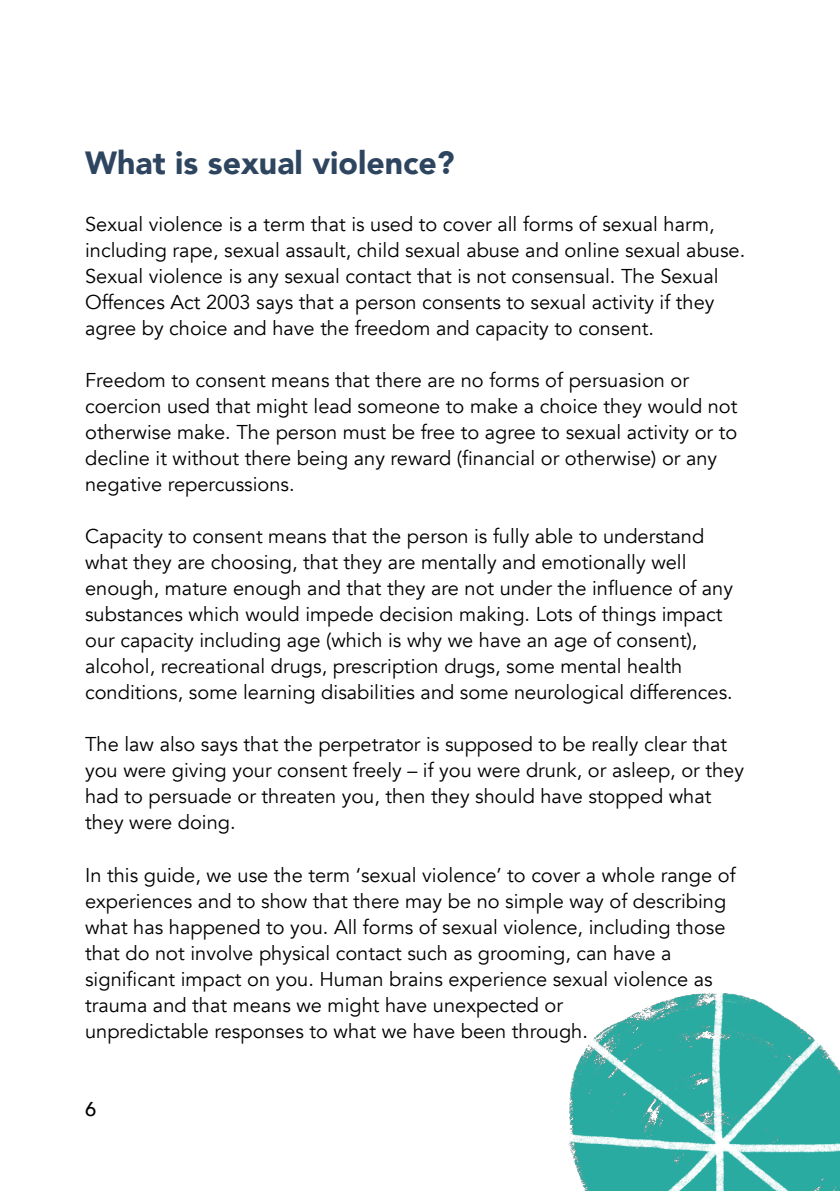
<style>
.page{position:relative;width:840px;height:1191px;background:#fff}
.page>*{position:absolute;margin:0;border:0;box-sizing:border-box;transform-origin:0 0}
.t1{font:900 32px "Avenir";color:#2e4560}
.t2{font:20px/26px "Avenir";color:#000}
.t3{font:500 20px "Avenir";color:#000}
</style>
<div class="page">
<img style="left:568px;top:993px;width:271px;height:198px">
<h1 class="t1" style="left:85px;top:135px;width:371px">What is sexual violence?</h1>
<p class="t2" style="left:85px;top:212px;width:661px">Sexual violence is a term that is used to cover all forms of sexual harm, including rape, sexual assault, child sexual abuse and online sexual abuse.<br>Sexual violence is any sexual contact that is not consensual. The Sexual Offences Act 2003 says that a person consents to sexual activity if they agree by choice and have the freedom and capacity to consent.</p>
<p class="t2" style="left:85px;top:368px;width:653px">Freedom to consent means that there are no forms of persuasion or coercion used that might lead someone to make a choice they would not otherwise make. The person must be free to agree to sexual activity or to decline it without there being any reward (financial or otherwise) or any negative repercussions.</p>
<p class="t2" style="left:85px;top:524px;width:649px">Capacity to consent means that the person is fully able to understand what they are choosing, that they are mentally and emotionally well enough, mature enough and that they are not under the influence of any substances which would impede decision making. Lots of things impact our capacity including age (which is why we have an age of consent), alcohol, recreational drugs, prescription drugs, some mental health conditions, some learning disabilities and some neurological differences.</p>
<p class="t2" style="left:85px;top:732px;width:660px">The law also says that the perpetrator is supposed to be really clear that you were giving your consent freely – if you were drunk, or asleep, or they had to persuade or threaten you, then they should have stopped what they were doing.</p>
<p class="t2" style="left:85px;top:862px;width:651px">In this guide, we use the term ‘sexual violence’ to cover a whole range of experiences and to show that there may be no simple way of describing what has happened to you. All forms of sexual violence, including those that do not involve physical contact such as grooming, can have a significant impact on you. Human brains experience sexual violence as trauma and that means we might have unexpected or<br>unpredictable responses to what we have been through.</p>
<p class="t3" style="left:85px;top:1091px;width:13px">6</p>
</div>
